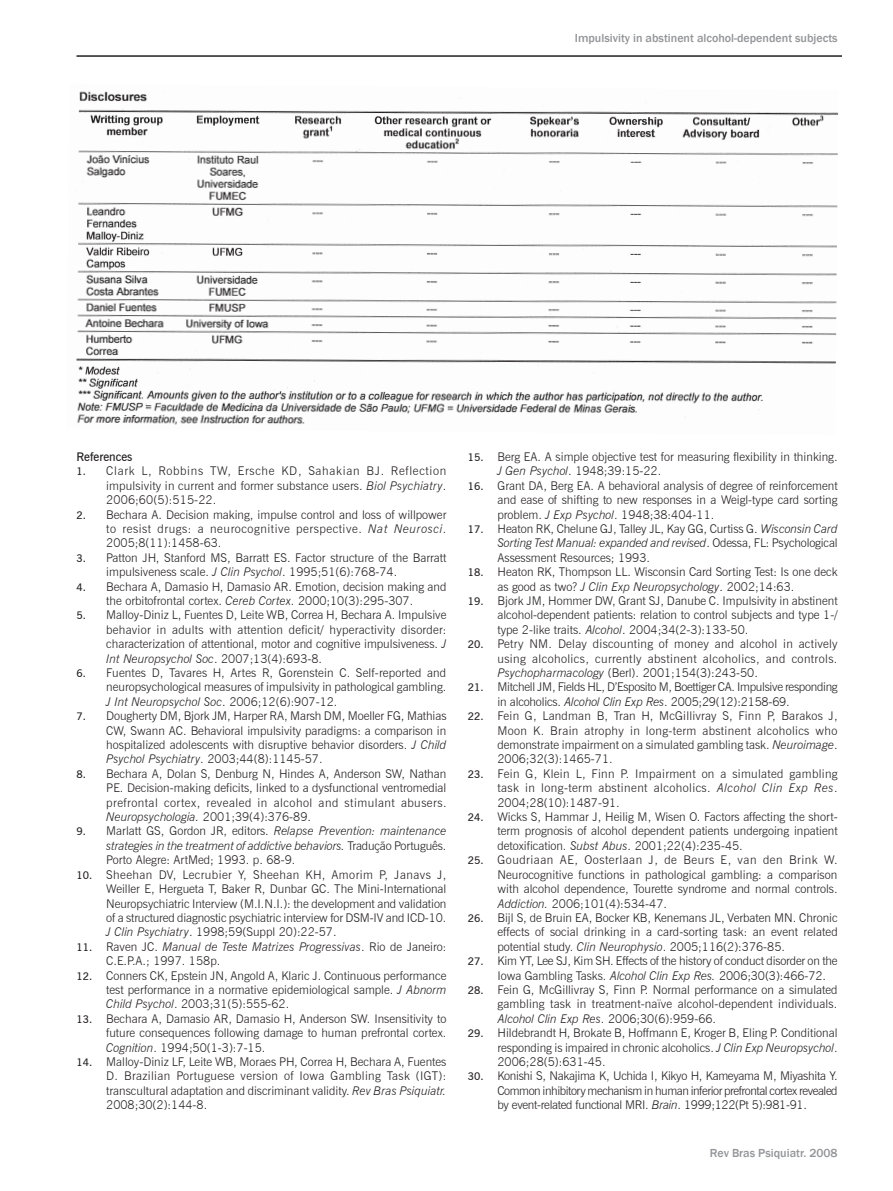
<style>
.page{position:relative;width:893px;height:1191px;background:#fff}
.page>*{position:absolute;margin:0;border:0;box-sizing:border-box;transform-origin:0 0}
.t1{font:300 12px/14.4px "News Gothic BT";color:#231f20;text-align:justify}
.t2{font:300 12px/14.4px "News Gothic BT";letter-spacing:-.025em;color:#231f20}
.t3{font:500 12px "Franklin Gothic";color:#939598}
.t4{font:600 12px "News Gothic BT";color:#231f20}
.s1{font-weight:600;font-size:10.5px}
.s2{font-style:italic}
</style>
<div class="page">
<hr style="left:76px;top:55px;width:766px;height:2px;background:#231f20">
<img style="left:76px;top:91px;width:762px;height:334px">
<p class="t3" style="left:575px;top:31px;width:264px">Impulsivity in abstinent alcohol-dependent subjects</p>
<p class="t4" style="left:76px;top:449px;width:58px">References</p>
<p class="t1" style="left:106px;top:464px;width:342px;text-indent:-30px"><span class="s1">1.</span> Clark L, Robbins TW, Ersche KD, Sahakian BJ. Reflection impulsivity in current and former substance users. <span class="s2">Biol Psychiatry</span>.<br>2006;60(5):515-22.</p>
<p class="t1" style="left:106px;top:507px;width:342px;text-indent:-30px"><span class="s1">2.</span> Bechara A. Decision making, impulse control and loss of willpower to resist drugs: a neurocognitive perspective. <span class="s2">Nat Neurosci</span>.<br>2005;8(11):1458-63.</p>
<p class="t1" style="left:106px;top:550px;width:342px;text-indent:-30px"><span class="s1">3.</span> Patton JH, Stanford MS, Barratt ES. Factor structure of the Barratt impulsiveness scale. <span class="s2">J Clin Psychol</span>. 1995;51(6):768-74.</p>
<p class="t1" style="left:76px;top:579px;width:371px;text-align:center"><span class="s1">4.</span> Bechara A, Damasio H, Damasio AR. Emotion, decision making and the orbitofrontal cortex. <span class="s2">Cereb Cortex</span>. 2000;10(3):295-307.</p>
<p class="t1" style="left:106px;top:608px;width:342px;text-indent:-30px"><span class="s1">5.</span> Malloy-Diniz L, Fuentes D, Leite WB, Correa H, Bechara A. Impulsive behavior in adults with attention deficit/ hyperactivity disorder: characterization of attentional, motor and cognitive impulsiveness. <span class="s2">J Int Neuropsychol Soc</span>. 2007;13(4):693-8.</p>
<p class="t1" style="left:106px;top:665px;width:342px;text-indent:-30px"><span class="s1">6.</span> Fuentes D, Tavares H, Artes R, Gorenstein C. Self-reported and neuropsychological measures of impulsivity in pathological gambling.<br><span class="s2">J Int Neuropsychol Soc</span>. 2006;12(6):907-12.</p>
<p class="t1" style="left:106px;top:708px;width:342px;text-indent:-30px"><span class="s1">7.</span> Dougherty DM, Bjork JM, Harper RA, Marsh DM, Moeller FG, Mathias CW, Swann AC. Behavioral impulsivity paradigms: a comparison in hospitalized adolescents with disruptive behavior disorders. <span class="s2">J Child Psychol Psychiatry</span>. 2003;44(8):1145-57.</p>
<p class="t1" style="left:106px;top:766px;width:342px;text-indent:-30px"><span class="s1">8.</span> Bechara A, Dolan S, Denburg N, Hindes A, Anderson SW, Nathan PE. Decision-making deficits, linked to a dysfunctional ventromedial prefrontal cortex, revealed in alcohol and stimulant abusers.<br><span class="s2">Neuropsychologia.</span> 2001;39(4):376-89.</p>
<p class="t1" style="left:106px;top:824px;width:342px;text-indent:-30px"><span class="s1">9.</span> Marlatt GS, Gordon JR, editors. <span class="s2">Relapse Prevention: maintenance strategies in the treatment of addictive behaviors.</span> Tradução Português.<br>Porto Alegre: ArtMed; 1993. p. 68-9.</p>
<p class="t1" style="left:106px;top:867px;width:342px;text-indent:-30px"><span class="s1">10.</span> Sheehan DV, Lecrubier Y, Sheehan KH, Amorim P, Janavs J, Weiller E, Hergueta T, Baker R, Dunbar GC. The Mini-International Neuropsychiatric Interview (M.I.N.I.): the development and validation of a structured diagnostic psychiatric interview for DSM-IV and ICD-10.<br><span class="s2">J Clin Psychiatry</span>. 1998;59(Suppl 20):22-57.</p>
<p class="t1" style="left:106px;top:939px;width:342px;text-indent:-30px"><span class="s1">11.</span> Raven JC. <span class="s2">Manual de Teste Matrizes Progressivas</span>. Rio de Janeiro:<br>C.E.P.A.; 1997. 158p.</p>
<p class="t1" style="left:106px;top:968px;width:342px;text-indent:-30px"><span class="s1">12.</span> Conners CK, Epstein JN, Angold A, Klaric J. Continuous performance test performance in a normative epidemiological sample. <span class="s2">J Abnorm Child Psychol</span>. 2003;31(5):555-62.</p>
<p class="t1" style="left:106px;top:1011px;width:342px;text-indent:-30px"><span class="s1">13.</span> Bechara A, Damasio AR, Damasio H, Anderson SW. Insensitivity to future consequences following damage to human prefrontal cortex.<br><span class="s2">Cognition</span>. 1994;50(1-3):7-15.</p>
<p class="t1" style="left:106px;top:1054px;width:342px;text-indent:-30px"><span class="s1">14.</span> Malloy-Diniz LF, Leite WB, Moraes PH, Correa H, Bechara A, Fuentes D. Brazilian Portuguese version of Iowa Gambling Task (IGT): transcultural adaptation and discriminant validity. <span class="s2">Rev Bras Psiquiatr.<br></span>2008;30(2):144-8.</p>
<p class="t1" style="left:497px;top:449px;width:342px;text-indent:-30px"><span class="s1">15.</span> Berg EA. A simple objective test for measuring flexibility in thinking.<br><span class="s2">J Gen Psychol</span>. 1948;39:15-22.</p>
<p class="t1" style="left:497px;top:478px;width:342px;text-indent:-30px"><span class="s1">16.</span> Grant DA, Berg EA. A behavioral analysis of degree of reinforcement and ease of shifting to new responses in a Weigl-type card sorting problem. <span class="s2">J Exp Psychol</span>. 1948;38:404-11.</p>
<p class="t1" style="left:497px;top:521px;width:342px;text-indent:-30px"><span class="s1">17.</span> Heaton RK, Chelune GJ, Talley JL, Kay GG, Curtiss G. <span class="s2">Wisconsin Card Sorting Test Manual: expanded and revised</span>. Odessa, FL: Psychological Assessment Resources; 1993.</p>
<p class="t1" style="left:497px;top:564px;width:342px;text-indent:-30px"><span class="s1">18.</span> Heaton RK, Thompson LL. Wisconsin Card Sorting Test: Is one deck as good as two? <span class="s2">J Clin Exp Neuropsychology</span>. 2002;14:63.</p>
<p class="t1" style="left:497px;top:593px;width:342px;text-indent:-30px"><span class="s1">19.</span> Bjork JM, Hommer DW, Grant SJ, Danube C. Impulsivity in abstinent alcohol-dependent patients: relation to control subjects and type 1-/ type 2-like traits. <span class="s2">Alcohol</span>. 2004;34(2-3):133-50.</p>
<p class="t1" style="left:497px;top:636px;width:342px;text-indent:-30px"><span class="s1">20.</span> Petry NM. Delay discounting of money and alcohol in actively using alcoholics, currently abstinent alcoholics, and controls.<br><span class="s2">Psychopharmacology</span> (Berl). 2001;154(3):243-50.</p>
<p class="t2" style="left:497px;top:680px;width:342px;text-indent:-30px"><span class="s1">21.</span> Mitchell JM, Fields HL, D’Esposito M, Boettiger CA. Impulsive responding in alcoholics. <span class="s2">Alcohol Clin Exp Res</span>. 2005;29(12):2158-69.</p>
<p class="t1" style="left:497px;top:708px;width:342px;text-indent:-30px"><span class="s1">22.</span> Fein G, Landman B, Tran H, McGillivray S, Finn P, Barakos J, Moon K. Brain atrophy in long-term abstinent alcoholics who demonstrate impairment on a simulated gambling task. <span class="s2">Neuroimage</span>.<br>2006;32(3):1465-71.</p>
<p class="t1" style="left:497px;top:766px;width:342px;text-indent:-30px"><span class="s1">23.</span> Fein G, Klein L, Finn P. Impairment on a simulated gambling task in long-term abstinent alcoholics. <span class="s2">Alcohol Clin Exp Res</span>.<br>2004;28(10):1487-91.</p>
<p class="t1" style="left:497px;top:809px;width:342px;text-indent:-30px"><span class="s1">24.</span> Wicks S, Hammar J, Heilig M, Wisen O. Factors affecting the short&shy;term prognosis of alcohol dependent patients undergoing inpatient detoxification. <span class="s2">Subst Abus</span>. 2001;22(4):235-45.</p>
<p class="t1" style="left:497px;top:852px;width:342px;text-indent:-30px"><span class="s1">25.</span> Goudriaan AE, Oosterlaan J, de Beurs E, van den Brink W.<br>Neurocognitive functions in pathological gambling: a comparison with alcohol dependence, Tourette syndrome and normal controls.<br><span class="s2">Addiction.</span> 2006;101(4):534-47.</p>
<p class="t1" style="left:497px;top:910px;width:342px;text-indent:-30px"><span class="s1">26.</span> Bijl S, de Bruin EA, Bocker KB, Kenemans JL, Verbaten MN. Chronic effects of social drinking in a card-sorting task: an event related potential study. <span class="s2">Clin Neurophysio</span>. 2005;116(2):376-85.</p>
<p class="t1" style="left:497px;top:953px;width:342px;text-indent:-30px"><span class="s1">27.</span> Kim YT, Lee SJ, Kim SH. Effects of the history of conduct disorder on the<br>Iowa Gambling Tasks. <span class="s2">Alcohol Clin Exp Res.</span> 2006;30(3):466-72.</p>
<p class="t1" style="left:497px;top:982px;width:342px;text-indent:-30px"><span class="s1">28.</span> Fein G, McGillivray S, Finn P. Normal performance on a simulated gambling task in treatment-naïve alcohol-dependent individuals.<br><span class="s2">Alcohol Clin Exp Res</span>. 2006;30(6):959-66.</p>
<p class="t1" style="left:497px;top:1025px;width:342px;text-indent:-30px"><span class="s1">29.</span> Hildebrandt H, Brokate B, Hoffmann E, Kroger B, Eling P. Conditional responding is impaired in chronic alcoholics. <span class="s2">J Clin Exp Neuropsychol</span>.<br>2006;28(5):631-45.</p>
<p class="t1" style="left:497px;top:1068px;width:342px;text-indent:-30px"><span class="s1">30.</span> Konishi S, Nakajima K, Uchida I, Kikyo H, Kameyama M, Miyashita Y.<br>Common inhibitory mechanism in human inferior prefrontal cortex revealed by event-related functional MRI. <span class="s2">Brain</span>. 1999;122(Pt 5):981-91.</p>
<p class="t3" style="left:710px;top:1145px;width:129px">Rev Bras Psiquiatr. 2008</p>
</div>
